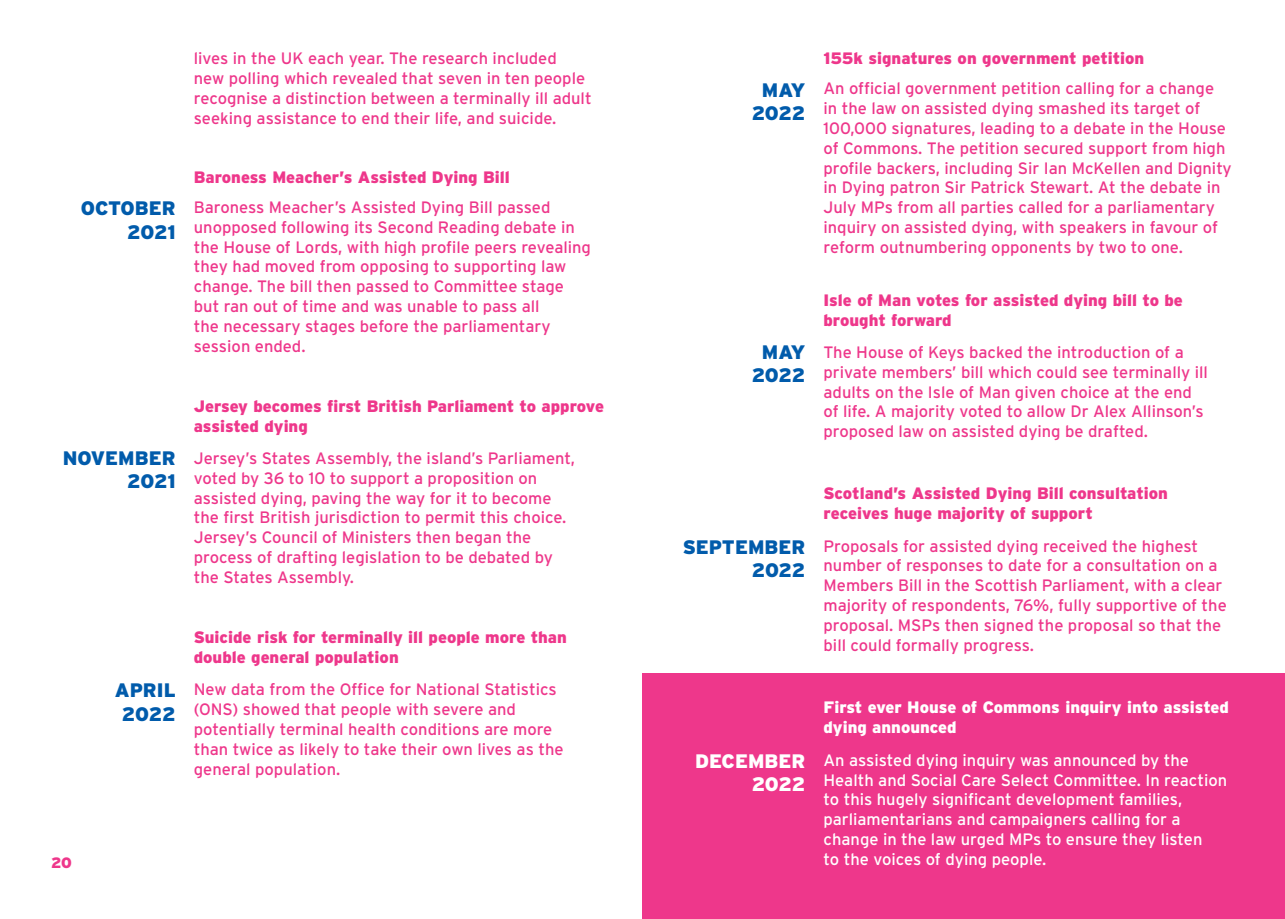
<style>
.page{position:relative;width:1285px;height:919px;background:#fff}
.page>*{position:absolute;margin:0;border:0;box-sizing:border-box;transform-origin:0 0}
.t1{font:900 19.5px/23.4px "Interstate";letter-spacing:-.01em;color:#015bab;text-align:right}
.t2{font:900 19.5px/23.4px "Interstate";color:#fff;text-align:right}
.t3{font:16.5px/19.8px "Interstate";color:#ee378b}
.t4{font:900 16.5px/19.8px "Interstate";color:#ee378b}
.t5{font:16.5px/19.8px "Interstate";color:#fff}
.t6{font:900 16.5px/19.8px "Interstate";color:#fff}
.t7{font:900 15px "Interstate";color:#ee378b}
</style>
<div class="page">
<div style="left:642px;top:673px;width:642px;height:245px;background:#ee378b"></div>
<p class="t3" style="left:194px;top:49px;width:399px">lives in the UK each year. The research included<br>new polling which revealed that seven in ten people recognise a distinction between a terminally ill adult seeking assistance to end their life, and suicide.</p>
<p class="t4" style="left:194px;top:167px;width:317px">Baroness Meacher’s Assisted Dying Bill</p>
<p class="t1" style="left:81px;top:196px;width:97px">OCTOBER<br>2021</p>
<p class="t3" style="left:194px;top:197px;width:398px">Baroness Meacher’s Assisted Dying Bill passed unopposed following its Second Reading debate in the House of Lords, with high profile peers revealing they had moved from opposing to supporting law change. The bill then passed to Committee stage but ran out of time and was unable to pass all<br>the necessary stages before the parliamentary session ended.</p>
<p class="t1" style="left:63px;top:446px;width:114px">NOVEMBER<br>2021</p>
<p class="t1" style="left:115px;top:678px;width:62px;text-align:center">APRIL<br>2022</p>
<p class="t4" style="left:194px;top:396px;width:411px">Jersey becomes first British Parliament to approve assisted dying</p>
<p class="t3" style="left:194px;top:448px;width:383px">Jersey’s States Assembly, the island’s Parliament, voted by 36 to 10 to support a proposition on assisted dying, paving the way for it to become the first British jurisdiction to permit this choice.<br>Jersey’s Council of Ministers then began the process of drafting legislation to be debated by the States Assembly.</p>
<p class="t4" style="left:194px;top:627px;width:374px">Suicide risk for terminally ill people more than double general population</p>
<p class="t3" style="left:194px;top:679px;width:371px">New data from the Office for National Statistics (ONS) showed that people with severe and potentially terminal health conditions are more than twice as likely to take their own lives as the general population.</p>
<p class="t7" style="left:51px;top:853px;width:22px">20</p>
<p class="t4" style="left:823px;top:48px;width:322px">155k signatures on government petition</p>
<p class="t1" style="left:751px;top:78px;width:55px;text-align:center">MAY<br>2022</p>
<p class="t3" style="left:823px;top:78px;width:410px">An official government petition calling for a change in the law on assisted dying smashed its target of 100,000 signatures, leading to a debate in the House of Commons. The petition secured support from high profile backers, including Sir Ian McKellen and Dignity in Dying patron Sir Patrick Stewart. At the debate in July MPs from all parties called for a parliamentary inquiry on assisted dying, with speakers in favour of reform outnumbering opponents by two to one.</p>
<p class="t1" style="left:751px;top:340px;width:55px;text-align:center">MAY<br>2022</p>
<p class="t1" style="left:682px;top:535px;width:124px">SEPTEMBER<br>2022</p>
<p class="t4" style="left:823px;top:290px;width:361px">Isle of Man votes for assisted dying bill to be brought forward</p>
<p class="t3" style="left:823px;top:342px;width:386px">The House of Keys backed the introduction of a private members’ bill which could see terminally ill adults on the Isle of Man given choice at the end of life. A majority voted to allow Dr Alex Allinson’s proposed law on assisted dying be drafted.</p>
<p class="t4" style="left:823px;top:483px;width:346px">Scotland’s Assisted Dying Bill consultation receives huge majority of support</p>
<p class="t3" style="left:823px;top:535px;width:405px">Proposals for assisted dying received the highest number of responses to date for a consultation on a Members Bill in the Scottish Parliament, with a clear majority of respondents, 76%, fully supportive of the proposal. MSPs then signed the proposal so that the bill could formally progress.</p>
<p class="t2" style="left:695px;top:748px;width:112px">DECEMBER<br>2022</p>
<p class="t6" style="left:823px;top:697px;width:407px">First ever House of Commons inquiry into assisted dying announced</p>
<p class="t5" style="left:823px;top:749px;width:405px">An assisted dying inquiry was announced by the Health and Social Care Select Committee. In reaction to this hugely significant development families, parliamentarians and campaigners calling for a change in the law urged MPs to ensure they listen<br>to the voices of dying people.</p>
</div>
